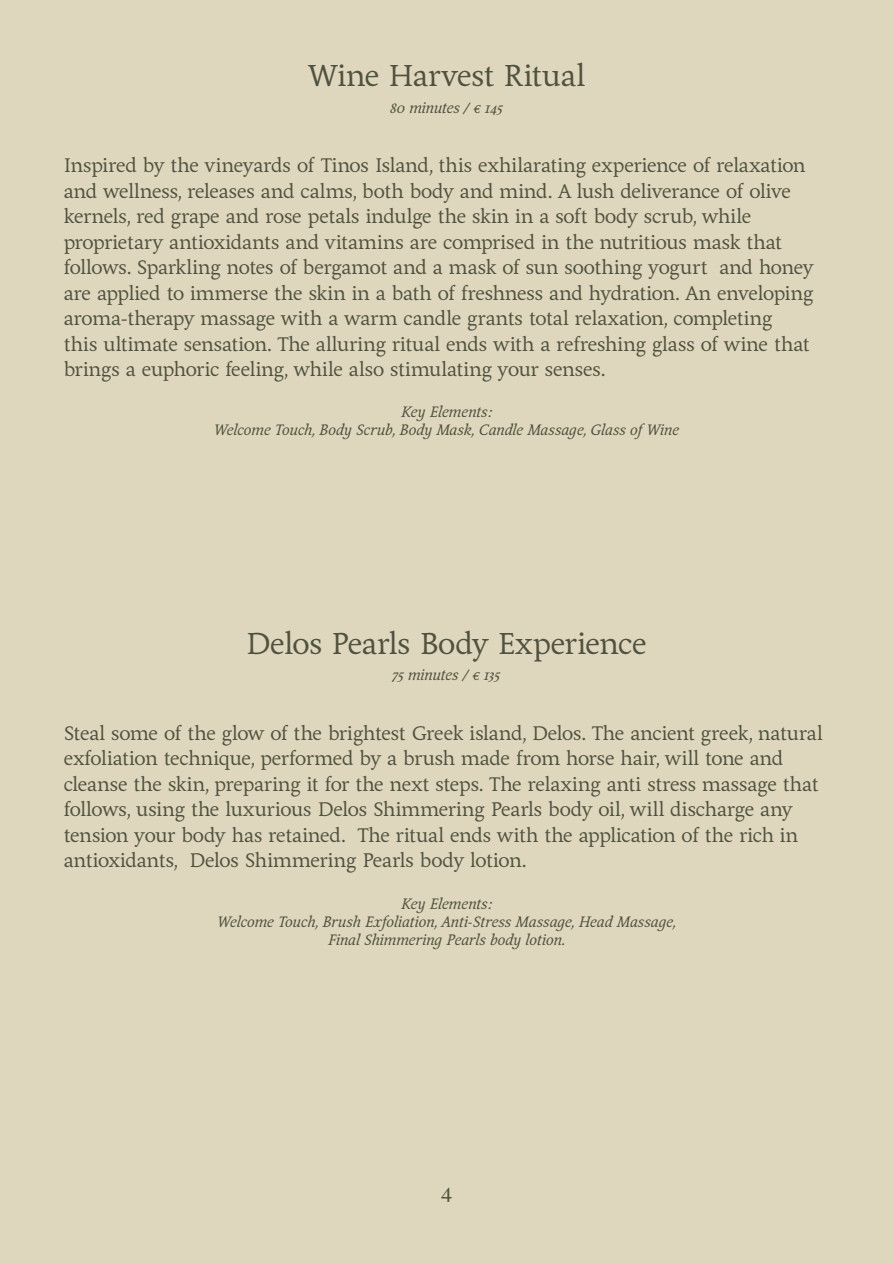
<style>
.page{position:relative;width:893px;height:1263px;background:#ded7bd}
.page>*{position:absolute;margin:0;border:0;box-sizing:border-box;transform-origin:0 0}
.t1{font:30px "Colvert Greek";letter-spacing:-.005em;color:#50523f}
.t2{font:22.5px "Colvert Greek";color:#50523f}
.t3{font:19.5px/25.5px "Colvert Greek";letter-spacing:-.01em;color:#50523f}
.t4{font:italic 15px/18px "Colvert Greek";color:#50523f;text-align:center}
</style>
<div class="page">
<h1 class="t1" style="left:308px;top:58px;width:279px">Wine Harvest Ritual</h1>
<p class="t4" style="left:390px;top:98px;width:114px">80 minutes / € 145</p>
<p class="t3" style="left:64px;top:153px;width:751px">Inspired by the vineyards of Tinos Island, this exhilarating experience of relaxation and wellness, releases and calms, both body and mind. A lush deliverance of olive kernels, red grape and rose petals indulge the skin in a soft body scrub, while proprietary antioxidants and vitamins are comprised in the nutritious mask that follows. Sparkling notes of bergamot and a mask of sun soothing yogurt and honey are applied to immerse the skin in a bath of freshness and hydration. An enveloping aroma-therapy massage with a warm candle grants total relaxation, completing<br>this ultimate sensation. The alluring ritual ends with a refreshing glass of wine that brings a euphoric feeling, while also stimulating your senses.</p>
<p class="t4" style="left:214px;top:403px;width:467px">Key Elements:<br>Welcome Touch, Body Scrub, Body Mask, Candle Massage, Glass of Wine</p>
<h1 class="t1" style="left:246px;top:625px;width:402px">Delos Pearls Body Experience</h1>
<p class="t4" style="left:392px;top:666px;width:110px">75 minutes / € 135</p>
<p class="t3" style="left:64px;top:721px;width:760px">Steal some of the glow of the brightest Greek island, Delos. The ancient greek, natural exfoliation technique, performed by a brush made from horse hair, will tone and cleanse the skin, preparing it for the next steps. The relaxing anti stress massage that follows, using the luxurious Delos Shimmering Pearls body oil, will discharge any tension your body has retained. The ritual ends with the application of the rich in antioxidants, Delos Shimmering Pearls body lotion.</p>
<p class="t4" style="left:217px;top:894px;width:460px">Key Elements:<br>Welcome Touch, Brush Exfoliation, Anti-Stress Massage, Head Massage,<br>Final Shimmering Pearls body lotion.</p>
<p class="t2" style="left:441px;top:1178px;width:12px">4</p>
</div>
